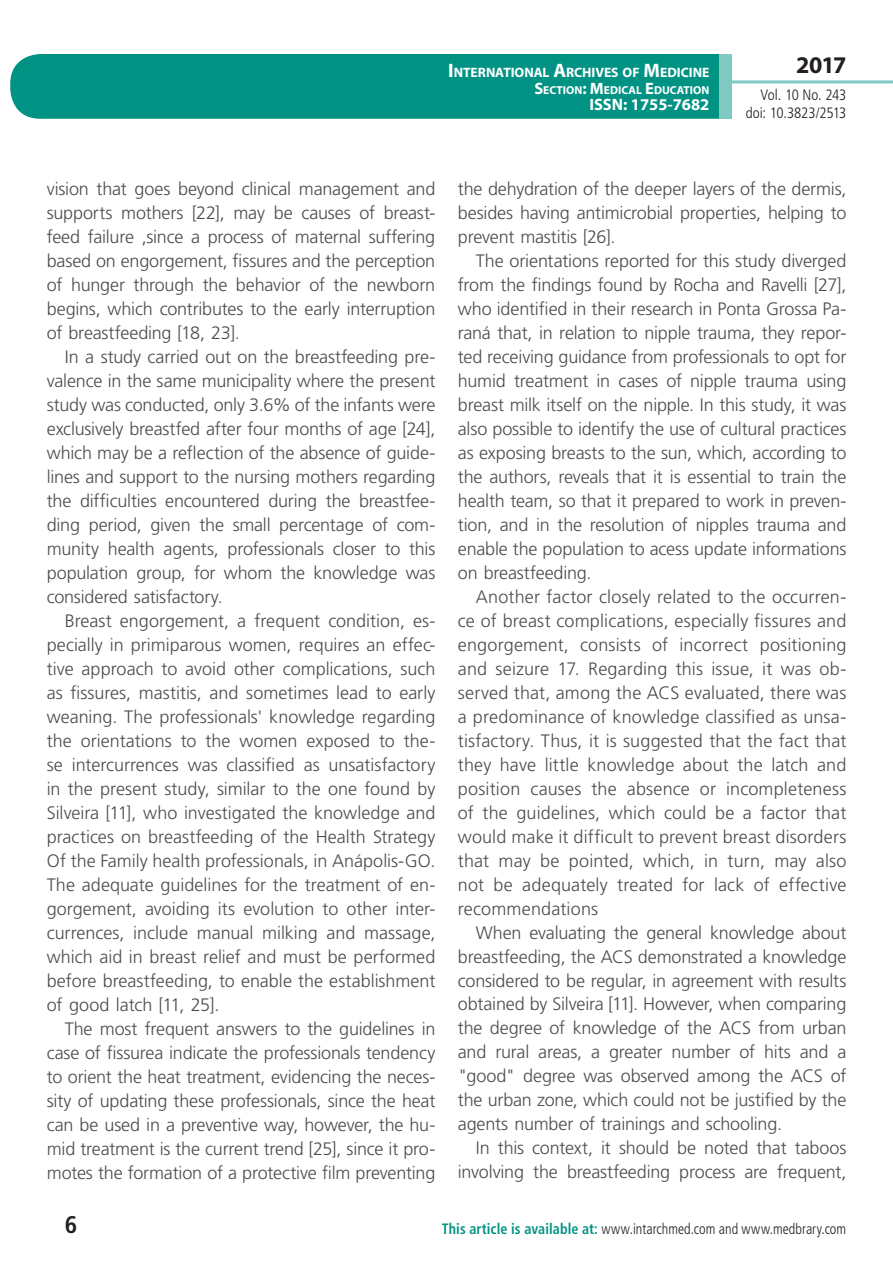
<style>
.page{position:relative;width:893px;height:1263px;background:#fff}
.page>*{position:absolute;margin:0;border:0;box-sizing:border-box;transform-origin:0 0}
.t1{font:700 24px "Myriad Pro";color:#231f20}
.t2{font:700 condensed 24px "Frutiger LT Std";color:#231f20}
.t3{font:300 18px/24px "Frutiger LT Std";letter-spacing:-.01em;color:#4b4c4d;text-align:justify}
.t4{font:700 16.5px "Myriad Pro";color:#fff}
.t5{font:300 condensed 15px "Frutiger LT Std";color:#231f20;scale:.94 1}
.t6{font:300 condensed 15px/18px "Frutiger LT Std";color:#231f20;text-align:right}
.t7{font:700 13.65px "Myriad Pro";letter-spacing:-.005em;color:#fff}
.t8{font:700 11.55px "Myriad Pro";color:#fff}
.s1{font-size:19.5px}
.s2{font-size:16.5px}
.s3{font-weight:700;color:#009384}
</style>
<div class="page">
<div style="left:10px;top:54px;width:775px;height:65px;background:#009384;border-radius:30px"></div>
<div style="left:732px;top:0;width:161px;height:157px;background:#fff"></div>
<hr style="left:730px;top:80px;width:163px;height:3px;background:#80c9c2">
<div style="left:719px;top:54px;width:13px;height:65px;background:#80c9c2"></div>
<p class="t7" style="left:448px;top:64px;width:263px"><span class="s1">I</span>NTERNATIONAL <span class="s1">A</span>RCHIVES OF <span class="s1">M</span>EDICINE</p>
<p class="t8" style="left:534px;top:82px;width:177px"><span class="s2">S</span>ECTION<span class="s2">: M</span>EDICAL <span class="s2">E</span>DUCATION</p>
<p class="t4" style="left:589px;top:94px;width:122px">ISSN: 1755-7682</p>
<h1 class="t1" style="left:796px;top:49px;width:52px">2017</h1>
<p class="t6" style="left:746px;top:86px;width:102px">Vol. 10 No. 243 doi: 10.3823/2513</p>
<p class="t3" style="left:47px;top:177px;width:390px">vision that goes beyond clinical management and supports mothers [22], may be causes of breast&shy;feed failure ,since a process of maternal suffering based on engorgement, fissures and the perception of hunger through the behavior of the newborn begins, which contributes to the early interruption of breastfeeding [18, 23].</p>
<p class="t3" style="left:47px;top:345px;width:390px;text-indent:18px">In a study carried out on the breastfeeding pre&shy;valence in the same municipality where the present study was conducted, only 3.6% of the infants were exclusively breastfed after four months of age [24], which may be a reflection of the absence of guide&shy;lines and support to the nursing mothers regarding the difficulties encountered during the breastfee&shy;ding period, given the small percentage of com&shy;munity health agents, professionals closer to this population group, for whom the knowledge was considered satisfactory.</p>
<p class="t3" style="left:47px;top:609px;width:390px;text-indent:18px">Breast engorgement, a frequent condition, es&shy;pecially in primiparous women, requires an effec&shy;tive approach to avoid other complications, such as fissures, mastitis, and sometimes lead to early weaning. The professionals' knowledge regarding the orientations to the women exposed to the&shy;se intercurrences was classified as unsatisfactory in the present study, similar to the one found by Silveira [11], who investigated the knowledge and practices on breastfeeding of the Health Strategy Of the Family health professionals, in Anápolis-GO.<br>The adequate guidelines for the treatment of en&shy;gorgement, avoiding its evolution to other inter&shy;currences, include manual milking and massage, which aid in breast relief and must be performed before breastfeeding, to enable the establishment of good latch [11, 25].</p>
<p class="t3" style="left:47px;top:1017px;width:390px;text-indent:18px">The most frequent answers to the guidelines in case of fissurea indicate the professionals tendency to orient the heat treatment, evidencing the neces&shy;sity of updating these professionals, since the heat can be used in a preventive way, however, the hu&shy;mid treatment is the current trend [25], since it pro&shy;motes the formation of a protective film preventing</p>
<p class="t3" style="left:458px;top:177px;width:390px">the dehydration of the deeper layers of the dermis, besides having antimicrobial properties, helping to prevent mastitis [26].</p>
<p class="t3" style="left:458px;top:249px;width:390px;text-indent:18px">The orientations reported for this study diverged from the findings found by Rocha and Ravelli [27], who identified in their research in Ponta Grossa Pa&shy;raná that, in relation to nipple trauma, they repor&shy;ted receiving guidance from professionals to opt for humid treatment in cases of nipple trauma using breast milk itself on the nipple. In this study, it was also possible to identify the use of cultural practices as exposing breasts to the sun, which, according to the authors, reveals that it is essential to train the health team, so that it prepared to work in preven&shy;tion, and in the resolution of nipples trauma and enable the population to acess update informations on breastfeeding.</p>
<p class="t3" style="left:458px;top:585px;width:390px;text-indent:18px">Another factor closely related to the occurren&shy;ce of breast complications, especially fissures and engorgement, consists of incorrect positioning and seizure 17. Regarding this issue, it was ob&shy;served that, among the ACS evaluated, there was a predominance of knowledge classified as unsa&shy;tisfactory. Thus, it is suggested that the fact that they have little knowledge about the latch and position causes the absence or incompleteness of the guidelines, which could be a factor that would make it difficult to prevent breast disorders that may be pointed, which, in turn, may also not be adequately treated for lack of effective recommendations</p>
<p class="t3" style="left:458px;top:920px;width:390px;text-indent:18px">When evaluating the general knowledge about breastfeeding, the ACS demonstrated a knowledge considered to be regular, in agreement with results obtained by Silveira [11]. However, when comparing the degree of knowledge of the ACS from urban and rural areas, a greater number of hits and a "good" degree was observed among the ACS of the urban zone, which could not be justified by the agents number of trainings and schooling.</p>
<p class="t3" style="left:458px;top:1136px;width:390px;text-align:right">In this context, it should be noted that taboos involving the breastfeeding process are frequent,</p>
<h1 class="t2" style="left:65px;top:1210px;width:14px">6</h1>
<p class="t5" style="left:442px;top:1220px;width:432px"><span class="s3">This article is available at:</span> www.intarchmed.com and www.medbrary.com</p>
</div>
